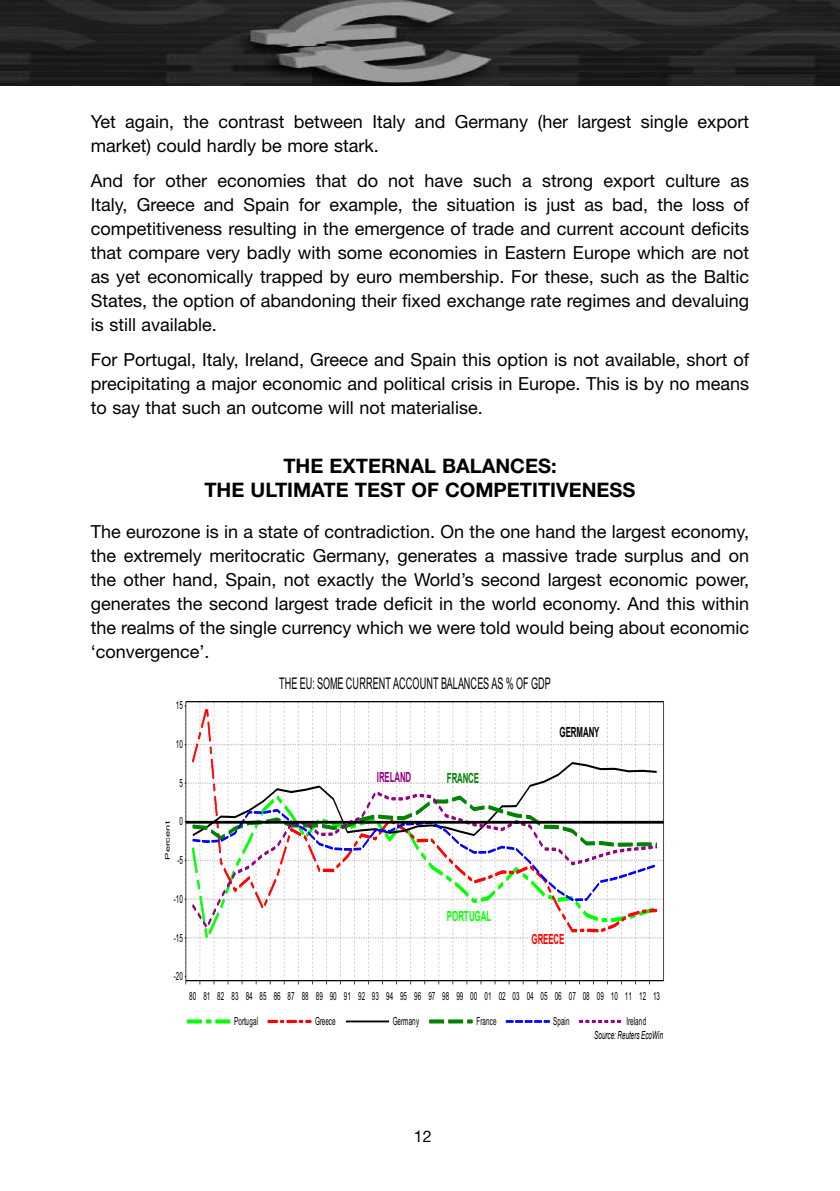
<style>
.page{position:relative;width:840px;height:1191px;background:#fff}
.page>*{position:absolute;margin:0;border:0;box-sizing:border-box;transform-origin:0 0}
.t1{font:700 20px/24px "Helvetica Neue";color:#000;text-align:center}
.t2{font:18px/24px "Helvetica Neue";color:#000;text-align:justify}
.t3{font:16px "Arial";letter-spacing:.005em;color:#000;scale:.57 1}
.t4{font:16px "Helvetica Neue";color:#000}
.t5{font:700 14px "Arial";letter-spacing:-.015em;color:#0f0;scale:.57 1}
.t6{font:700 14px "Arial";letter-spacing:-.02em;color:#000;scale:.57 1}
.t7{font:700 14px "Arial";letter-spacing:-.02em;color:#960084;scale:.57 1}
.t8{font:700 14px "Arial";letter-spacing:-.02em;color:#008100;scale:.57 1}
.t9{font:700 14px "Arial";letter-spacing:-.015em;color:#f00;scale:.57 1}
.t10{font:11.2px "Arial";letter-spacing:.005em;color:#000;scale:.57 1}
.t11{font:italic 11.2px "Arial";letter-spacing:.005em;color:#000;scale:.57 1}
.t12{font:6.4px "Arial";letter-spacing:.005em;color:#000;scale:1.77 1}
</style>
<div class="page">
<img style="left:0;top:0;width:839px;height:85px">
<svg style="left:187px;top:1020px;width:43px;height:2px"></svg>
<svg style="left:268px;top:1020px;width:43px;height:2px"></svg>
<hr style="left:346px;top:1020px;width:43px;height:2px;background:#000">
<svg style="left:429px;top:1020px;width:43px;height:2px"></svg>
<svg style="left:506px;top:1020px;width:43px;height:2px"></svg>
<svg style="left:579px;top:1020px;width:41px;height:2px"></svg>
<svg style="left:185px;top:702px;width:477px;height:282px"></svg>
<svg style="left:192px;top:792px;width:464px;height:135px"></svg>
<hr style="left:186px;top:821px;width:477px;height:2px;background:#000">
<hr style="left:185px;top:701px;width:1px;height:279px;background:#000">
<hr style="left:186px;top:980px;width:477px;height:1px;background:#000">
<hr style="left:663px;top:701px;width:1px;height:279px;background:#000">
<hr style="left:186px;top:701px;width:477px;height:1px;background:#000">
<p class="t2" style="left:91px;top:109px;width:659px">Yet again, the contrast between Italy and Germany (her largest single export market) could hardly be more stark.</p>
<p class="t2" style="left:91px;top:168px;width:659px">And for other economies that do not have such a strong export culture as Italy, Greece and Spain for example, the situation is just as bad, the loss of competitiveness resulting in the emergence of trade and current account deficits that compare very badly with some economies in Eastern Europe which are not as yet economically trapped by euro membership. For these, such as the Baltic States, the option of abandoning their fixed exchange rate regimes and devaluing is still available.</p>
<p class="t2" style="left:91px;top:348px;width:659px">For Portugal, Italy, Ireland, Greece and Spain this option is not available, short of precipitating a major economic and political crisis in Europe. This is by no means to say that such an outcome will not materialise.</p>
<p class="t1" style="left:204px;top:453px;width:432px">THE EXTERNAL BALANCES:<br>THE ULTIMATE TEST OF COMPETITIVENESS</p>
<p class="t2" style="left:91px;top:519px;width:659px">The eurozone is in a state of contradiction. On the one hand the largest economy, the extremely meritocratic Germany, generates a massive trade surplus and on the other hand, Spain, not exactly the World’s second largest economic power, generates the second largest trade deficit in the world economy. And this within the realms of the single currency which we were told would being about economic ‘convergence’.</p>
<p class="t3" style="left:279px;top:674px;width:478px">THE EU: SOME CURRENT ACCOUNT BALANCES AS % OF GDP</p>
<p class="t10" style="left:176px;top:699px;width:14px">15</p>
<p class="t10" style="left:176px;top:738px;width:14px">10</p>
<p class="t10" style="left:179px;top:776px;width:8px">5</p>
<p class="t10" style="left:179px;top:814px;width:8px">0</p>
<p class="t12" style="left:164px;top:860px;width:23px;rotate:-90deg">Percent</p>
<p class="t10" style="left:177px;top:854px;width:11px">-5</p>
<p class="t10" style="left:174px;top:892px;width:17px">-10</p>
<p class="t10" style="left:174px;top:931px;width:17px">-15</p>
<p class="t10" style="left:174px;top:969px;width:17px">-20</p>
<p class="t7" style="left:376px;top:767px;width:62px">IRELAND</p>
<p class="t8" style="left:446px;top:769px;width:58px">FRANCE</p>
<p class="t6" style="left:559px;top:723px;width:72px">GERMANY</p>
<p class="t5" style="left:446px;top:907px;width:79px">PORTUGAL</p>
<p class="t9" style="left:531px;top:929px;width:59px">GREECE</p>
<p class="t10" style="left:189px;top:990px;width:827px">80 81 82 83 84 85 86 87 88 89 90 91 92 93 94 95 96 97 98 99 00 01 02 03 04 05 06 07 08 09 10 11 12 13</p>
<p class="t10" style="left:234px;top:1015px;width:43px">Portugal</p>
<p class="t10" style="left:315px;top:1015px;width:37px">Greece</p>
<p class="t10" style="left:392px;top:1015px;width:48px">Germany</p>
<p class="t10" style="left:476px;top:1015px;width:37px">France</p>
<p class="t10" style="left:553px;top:1015px;width:30px">Spain</p>
<p class="t10" style="left:626px;top:1015px;width:36px">Ireland</p>
<p class="t11" style="left:594px;top:1028px;width:122px">Source: Reuters EcoWin</p>
<p class="t4" style="left:414px;top:1126px;width:19px">12</p>
</div>
